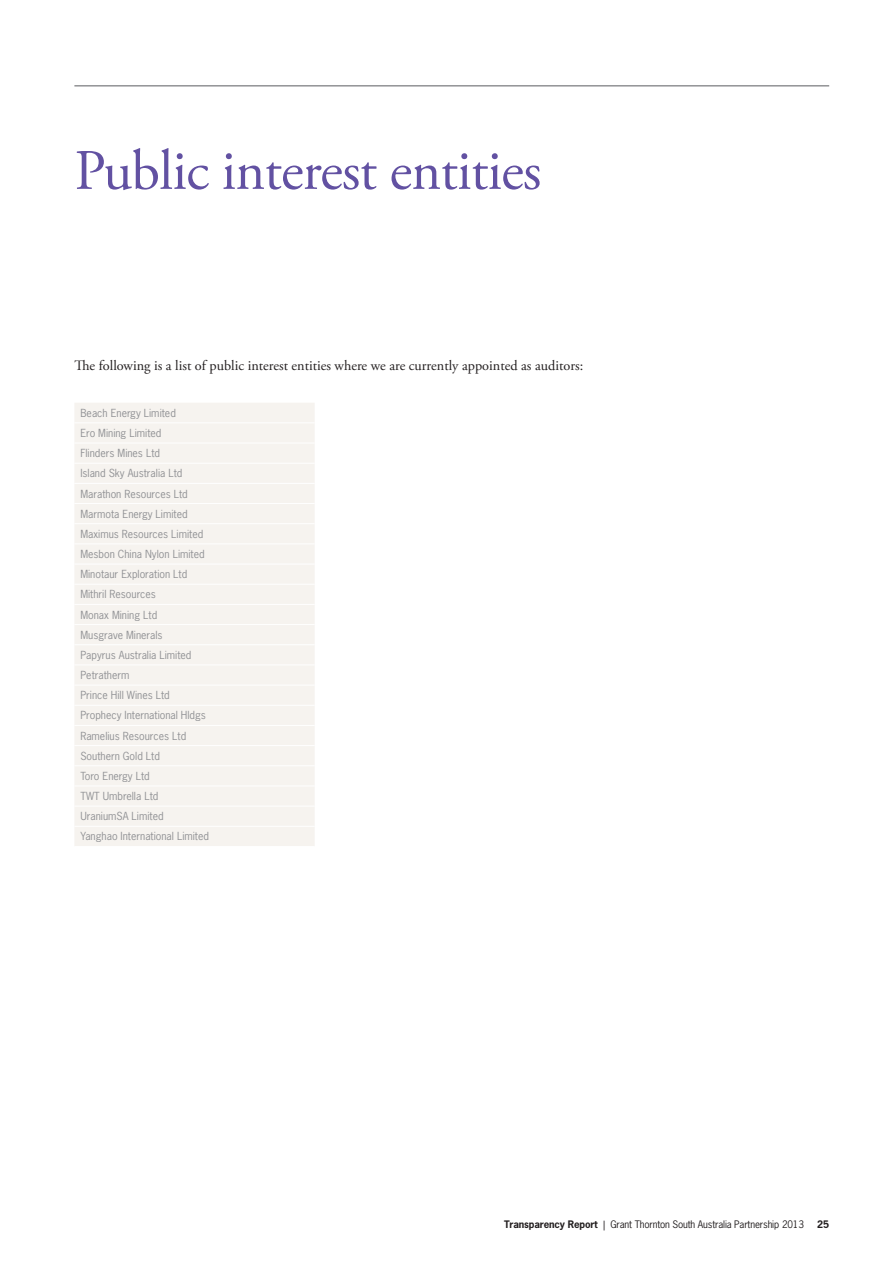
<style>
.page{position:relative;width:893px;height:1263px;background:#fff}
.page>*{position:absolute;margin:0;border:0;box-sizing:border-box;transform-origin:0 0}
.t1{font:57px "Adobe Garamond Pro";letter-spacing:-.015em;color:#6251a2}
.t2{font:14.25px "Adobe Garamond Pro";color:#231f20}
.t3{font:10.5px "News Gothic Std";color:#919295}
.t4{font:9.75px "News Gothic Std";letter-spacing:-.015em;color:#231f20}
.t5{font:700 9.75px "News Gothic Std";color:#231f20}
.s1{font-weight:700}
</style>
<div class="page">
<hr style="left:74px;top:85px;width:755px;height:2px;background:#919295">
<div style="left:75px;top:403px;width:240px;height:443px;background:#f6f3ef"></div>
<hr style="left:74px;top:422px;width:241px;height:1px;background:#fff">
<hr style="left:74px;top:443px;width:241px;height:1px;background:#fff">
<hr style="left:74px;top:463px;width:241px;height:1px;background:#fff">
<hr style="left:74px;top:483px;width:241px;height:1px;background:#fff">
<hr style="left:74px;top:503px;width:241px;height:1px;background:#fff">
<hr style="left:74px;top:523px;width:241px;height:1px;background:#fff">
<hr style="left:74px;top:543px;width:241px;height:1px;background:#fff">
<hr style="left:74px;top:564px;width:241px;height:1px;background:#fff">
<hr style="left:74px;top:584px;width:241px;height:1px;background:#fff">
<hr style="left:74px;top:604px;width:241px;height:1px;background:#fff">
<hr style="left:74px;top:624px;width:241px;height:1px;background:#fff">
<hr style="left:74px;top:644px;width:241px;height:1px;background:#fff">
<hr style="left:74px;top:664px;width:241px;height:1px;background:#fff">
<hr style="left:74px;top:685px;width:241px;height:1px;background:#fff">
<hr style="left:74px;top:705px;width:241px;height:1px;background:#fff">
<hr style="left:74px;top:725px;width:241px;height:1px;background:#fff">
<hr style="left:74px;top:745px;width:241px;height:1px;background:#fff">
<hr style="left:74px;top:765px;width:241px;height:1px;background:#fff">
<hr style="left:74px;top:785px;width:241px;height:1px;background:#fff">
<hr style="left:74px;top:806px;width:241px;height:1px;background:#fff">
<hr style="left:74px;top:826px;width:241px;height:1px;background:#fff">
<p class="t1" style="left:74px;top:137px;width:468px">Public interest entities</p>
<p class="t2" style="left:74px;top:357px;width:510px">The following is a list of public interest entities where we are currently appointed as auditors:</p>
<p class="t3" style="left:80px;top:406px;width:97px">Beach Energy Limited</p>
<p class="t3" style="left:80px;top:426px;width:83px">Ero Mining Limited</p>
<p class="t3" style="left:80px;top:446px;width:81px">Flinders Mines Ltd</p>
<p class="t3" style="left:80px;top:467px;width:104px">Island Sky Australia Ltd</p>
<p class="t3" style="left:80px;top:487px;width:109px">Marathon Resources Ltd</p>
<p class="t3" style="left:80px;top:507px;width:109px">Marmota Energy Limited</p>
<p class="t3" style="left:80px;top:527px;width:124px">Maximus Resources Limited</p>
<p class="t3" style="left:80px;top:547px;width:126px">Mesbon China Nylon Limited</p>
<p class="t3" style="left:80px;top:567px;width:108px">Minotaur Exploration Ltd</p>
<p class="t3" style="left:80px;top:588px;width:77px">Mithril Resources</p>
<p class="t3" style="left:80px;top:608px;width:78px">Monax Mining Ltd</p>
<p class="t3" style="left:80px;top:628px;width:84px">Musgrave Minerals</p>
<p class="t3" style="left:80px;top:648px;width:113px">Papyrus Australia Limited</p>
<p class="t3" style="left:80px;top:668px;width:51px">Petratherm</p>
<p class="t3" style="left:80px;top:688px;width:91px">Prince Hill Wines Ltd</p>
<p class="t3" style="left:80px;top:709px;width:127px">Prophecy International Hldgs</p>
<p class="t3" style="left:80px;top:729px;width:107px">Ramelius Resources Ltd</p>
<p class="t3" style="left:80px;top:749px;width:81px">Southern Gold Ltd</p>
<p class="t3" style="left:80px;top:769px;width:71px">Toro Energy Ltd</p>
<p class="t3" style="left:80px;top:789px;width:79px">TWT Umbrella Ltd</p>
<p class="t3" style="left:80px;top:810px;width:85px">UraniumSA Limited</p>
<p class="t3" style="left:80px;top:830px;width:130px">Yanghao International Limited</p>
<p class="t4" style="left:504px;top:1218px;width:301px"><span class="s1">Transparency Report</span> | Grant Thornton South Australia Partnership 2013</p>
<p class="t5" style="left:817px;top:1218px;width:13px">25</p>
</div>
